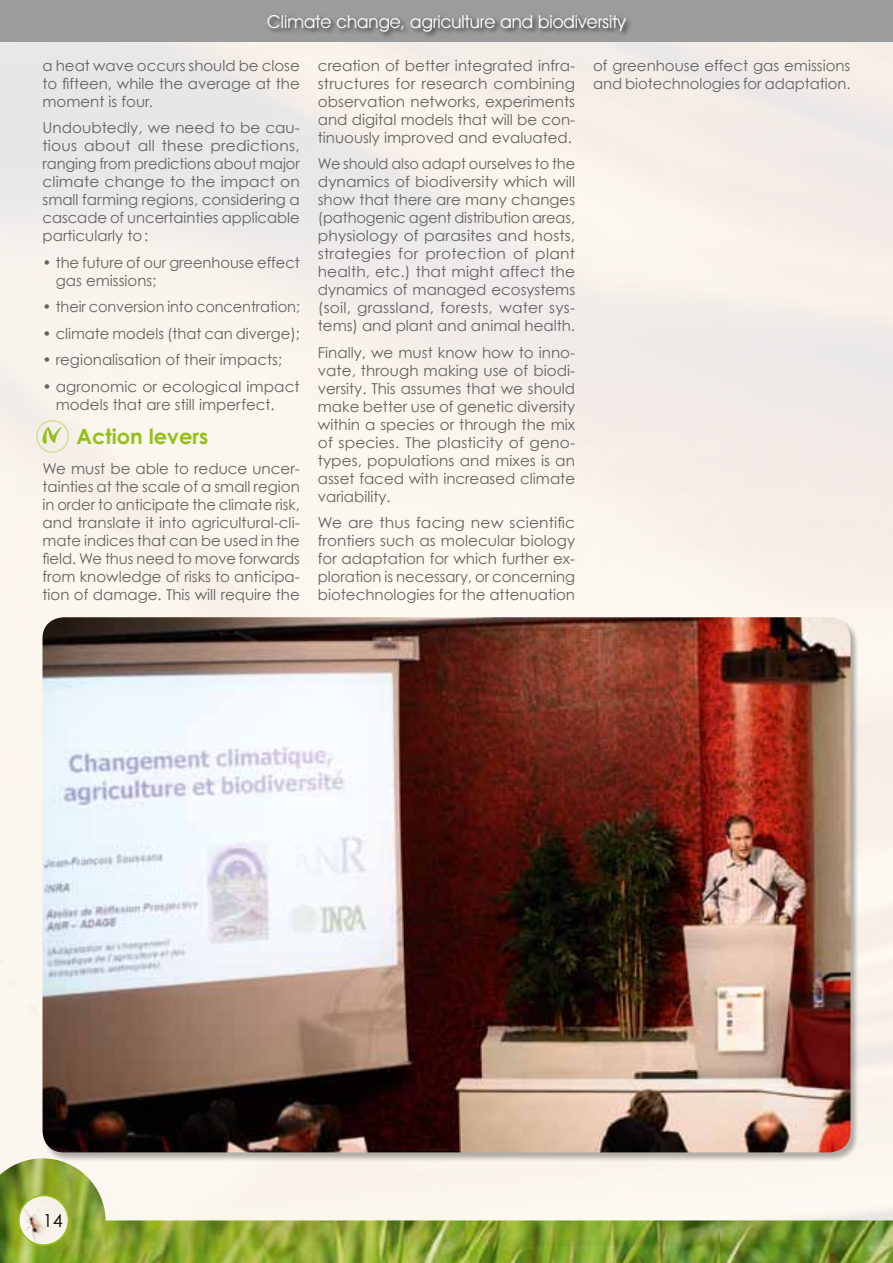
<style>
.page{position:relative;width:893px;height:1263px;background:#fff}
.page>*{position:absolute;margin:0;border:0;box-sizing:border-box;transform-origin:0 0}
.t1{font:700 21px "Century Gothic";color:#94c119}
.t2{font:18px "Avant Garde IT Cby BT";color:#fff}
.t3{font:18px "Century Gothic";color:#000}
.t4{font:15px/18px "Century Gothic";color:#626261;text-align:justify}
</style>
<div class="page">
<img style="left:0;top:1158px;width:893px;height:105px">
<img style="left:19px;top:1195px;width:49px;height:50px;border-radius:25px">
<div style="left:18px;top:1195px;width:51px;height:51px;border:2px solid #94c119;border-radius:50%"></div>
<div style="left:0;top:0;width:893px;height:42px;background:#9c9c9d"></div>
<div style="left:36px;top:420px;width:33px;height:33px;border:2px solid #cfe09a;border-radius:50%"></div>
<svg style="left:43px;top:427px;width:18px;height:17px"></svg>
<div style="left:42px;top:617px;width:817px;height:544px;background:#000;opacity:.3"></div>
<img style="left:43px;top:617px;width:807px;height:535px">
<div style="left:266px;top:12px;width:366px;height:25px;background:#000;opacity:.75"></div>
<p class="t2" style="left:267px;top:10px;width:360px">Climate change, agriculture and biodiversity</p>
<p class="t4" style="left:43px;top:56px;width:259px">a heat wave occurs should be close to fifteen, while the average at the moment is four.</p>
<p class="t4" style="left:43px;top:119px;width:259px">Undoubtedly, we need to be cau&shy;tious about all these predictions, ranging from predictions about major climate change to the impact on small farming regions, considering a cascade of uncertainties applicable particularly to:</p>
<p class="t4" style="left:56px;top:253px;width:246px;text-indent:-13px">• the future of our greenhouse effect gas emissions;</p>
<p class="t4" style="left:43px;top:298px;width:259px">• their conversion into concentration;</p>
<p class="t4" style="left:43px;top:324px;width:259px">• climate models (that can diverge);</p>
<p class="t4" style="left:43px;top:351px;width:241px">• regionalisation of their impacts;</p>
<p class="t4" style="left:56px;top:377px;width:245px;text-indent:-13px">• agronomic or ecological impact models that are still imperfect.</p>
<h1 class="t1" style="left:77px;top:423px;width:133px">Action levers</h1>
<p class="t4" style="left:43px;top:460px;width:259px">We must be able to reduce uncer&shy;tainties at the scale of a small region in order to anticipate the climate risk, and translate it into agricultural-cli&shy;mate indices that can be used in the field. We thus need to move forwards from knowledge of risks to anticipa&shy;tion of damage. This will require the</p>
<p class="t4" style="left:318px;top:56px;width:259px">creation of better integrated infra&shy;structures for research combining observation networks, experiments and digital models that will be con&shy;tinuously improved and evaluated.</p>
<p class="t4" style="left:318px;top:155px;width:259px">We should also adapt ourselves to the dynamics of biodiversity which will show that there are many changes (pathogenic agent distribution areas, physiology of parasites and hosts, strategies for protection of plant health, etc.) that might affect the dynamics of managed ecosystems (soil, grassland, forests, water sys&shy;tems) and plant and animal health.</p>
<p class="t4" style="left:318px;top:343px;width:259px">Finally, we must know how to inno&shy;vate, through making use of biodi&shy;versity. This assumes that we should make better use of genetic diversity within a species or through the mix of species. The plasticity of geno&shy;types, populations and mixes is an asset faced with increased climate variability.</p>
<p class="t4" style="left:318px;top:514px;width:259px">We are thus facing new scientific frontiers such as molecular biology for adaptation for which further ex&shy;ploration is necessary, or concerning biotechnologies for the attenuation</p>
<p class="t4" style="left:593px;top:56px;width:259px">of greenhouse effect gas emissions and biotechnologies for adaptation.</p>
<p class="t3" style="left:43px;top:1209px;width:21px">14</p>
</div>
